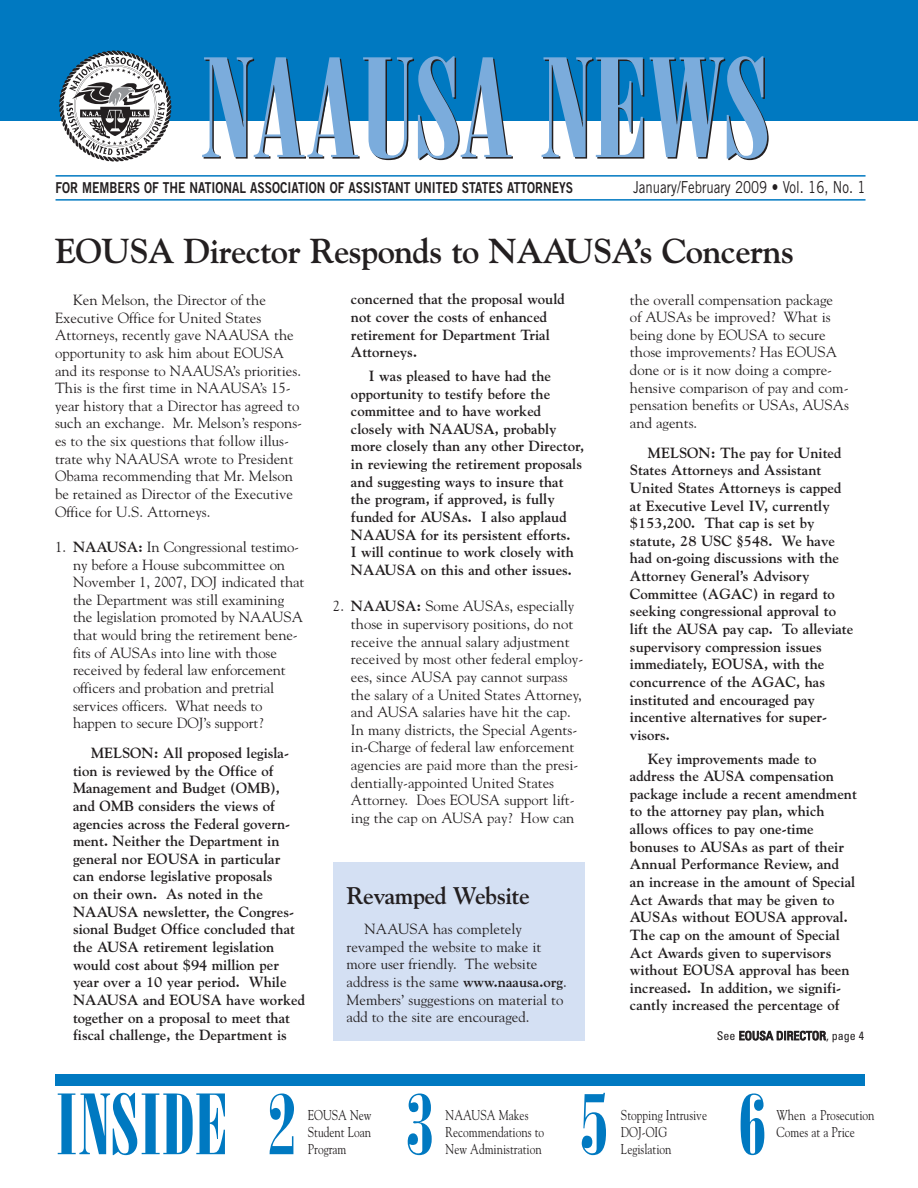
<style>
.page{position:relative;width:918px;height:1188px;background:#fff}
.page>*{position:absolute;margin:0;border:0;box-sizing:border-box;transform-origin:0 0}
.t1{font:138px "Bodoni Poster Compressed";color:#231f20}
.t2{font:84px "Bodoni Poster Compressed";color:#0079c1}
.t3{font:700 34.5px "Goudy";letter-spacing:-.02em;color:#231f20}
.t4{font:700 24px "Goudy";letter-spacing:-.02em;color:#231f20}
.t5{font:16.5px "Trade Gothic";color:#231f20;scale:.8 1}
.t6{font:15px "Trade Gothic Bold Two";color:#231f20;scale:.8 1}
.t7{font:700 14.7px/17.7px "Goudy";color:#231f20}
.t8{font:14.7px/17.7px "Goudy";color:#231f20}
.t9{font:14.25px/17.2px "Goudy";color:#231f20;scale:.8 1}
.t10{font:condensed 12px "Univers";color:#231f20}
.s1{font-weight:700}
</style>
<div class="page">
<div style="left:0;top:0;width:918px;height:121px;background:#0079c1"></div>
<hr style="left:56px;top:199px;width:810px;height:2px;background:#0079c1">
<hr style="left:56px;top:175px;width:810px;height:2px;background:#0079c1">
<div style="left:55px;top:1075px;width:810px;height:11px;background:#0079c1"></div>
<svg style="left:267px;top:78px;width:18px;height:43px"></svg>
<svg style="left:322px;top:79px;width:17px;height:42px"></svg>
<svg style="left:473px;top:79px;width:17px;height:42px"></svg>
<svg style="left:59px;top:50px;width:113px;height:112px"></svg>
<div style="left:333px;top:863px;width:252px;height:178px;background:#d4e0f3"></div>
<h1 class="t1" style="left:202px;top:59px;width:571px">NAAUSA NEWS</h1>
<p class="t6" style="left:56px;top:183px;width:648px">FOR MEMBERS OF THE NATIONAL ASSOCIATION OF ASSISTANT UNITED STATES ATTORNEYS</p>
<p class="t5" style="left:633px;top:181px;width:292px">January/February 2009 • Vol. 16, No. 1</p>
<h3 class="t3" style="left:55px;top:237px;width:741px">EOUSA Director Responds to NAAUSA’s Concerns</h3>
<p class="t8" style="left:55px;top:292px;width:249px;text-indent:18px">Ken Melson, the Director of the Executive Office for United States Attorneys, recently gave NAAUSA the opportunity to ask him about EOUSA and its response to NAAUSA’s priorities.<br>This is the first time in NAAUSA’s 15- year history that a Director has agreed to such an exchange. Mr. Melson’s respons&shy;es to the six questions that follow illus&shy;trate why NAAUSA wrote to President Obama recommending that Mr. Melson be retained as Director of the Executive Office for U.S. Attorneys.</p>
<p class="t8" style="left:73px;top:539px;width:233px;text-indent:-18px">1. <span class="s1">NAAUSA:</span> In Congressional testimo&shy;ny before a House subcommittee on November 1, 2007, DOJ indicated that the Department was still examining the legislation promoted by NAAUSA that would bring the retirement bene&shy;fits of AUSAs into line with those received by federal law enforcement officers and probation and pretrial services officers. What needs to happen to secure DOJ’s support?</p>
<p class="t7" style="left:73px;top:745px;width:234px;text-indent:18px">MELSON: All proposed legisla&shy;tion is reviewed by the Office of<br>Management and Budget (OMB), and OMB considers the views of agencies across the Federal govern&shy;ment. Neither the Department in general nor EOUSA in particular can endorse legislative proposals<br>on their own. As noted in the<br>NAAUSA newsletter, the Congres&shy;sional Budget Office concluded that the AUSA retirement legislation would cost about $94 million per year over a 10 year period. While<br>NAAUSA and EOUSA have worked together on a proposal to meet that fiscal challenge, the Department is</p>
<p class="t7" style="left:351px;top:291px;width:215px">concerned that the proposal would not cover the costs of enhanced retirement for Department Trial<br>Attorneys.</p>
<p class="t7" style="left:351px;top:368px;width:235px;text-indent:18px">I was pleased to have had the opportunity to testify before the committee and to have worked closely with NAAUSA, probably more closely than any other Director, in reviewing the retirement proposals and suggesting ways to insure that the program, if approved, is fully funded for AUSAs. I also applaud NAAUSA for its persistent efforts.<br>I will continue to work closely with NAAUSA on this and other issues.</p>
<p class="t8" style="left:351px;top:599px;width:234px;text-indent:-18px">2. <span class="s1">NAAUSA:</span> Some AUSAs, especially those in supervisory positions, do not receive the annual salary adjustment received by most other federal employ&shy;ees, since AUSA pay cannot surpass the salary of a United States Attorney, and AUSA salaries have hit the cap.<br>In many districts, the Special Agents&shy;in-Charge of federal law enforcement agencies are paid more than the presi&shy;dentially-appointed United States Attorney. Does EOUSA support lift&shy;ing the cap on AUSA pay? How can</p>
<h3 class="t4" style="left:346px;top:886px;width:185px">Revamped Website</h3>
<p class="t8" style="left:346px;top:921px;width:222px;text-indent:18px">NAAUSA has completely revamped the website to make it more user friendly. The website address is the same <span class="s1">www.naausa.org</span>.<br>Members’ suggestions on material to add to the site are encouraged.</p>
<p class="t8" style="left:630px;top:292px;width:221px">the overall compensation package<br>of AUSAs be improved? What is being done by EOUSA to secure those improvements? Has EOUSA done or is it now doing a compre&shy;hensive comparison of pay and com&shy;pensation benefits or USAs, AUSAs and agents.</p>
<p class="t7" style="left:630px;top:445px;width:225px;text-indent:18px">MELSON: The pay for United<br>States Attorneys and Assistant<br>United States Attorneys is capped at Executive Level IV, currently $153,200. That cap is set by statute, 28 USC §548. We have had on-going discussions with the<br>Attorney General’s Advisory<br>Committee (AGAC) in regard to seeking congressional approval to lift the AUSA pay cap. To alleviate supervisory compression issues immediately, EOUSA, with the concurrence of the AGAC, has instituted and encouraged pay incentive alternatives for super&shy;visors.</p>
<p class="t7" style="left:630px;top:751px;width:228px;text-indent:18px">Key improvements made to address the AUSA compensation package include a recent amendment to the attorney pay plan, which allows offices to pay one-time bonuses to AUSAs as part of their<br>Annual Performance Review, and an increase in the amount of Special<br>Act Awards that may be given to<br>AUSAs without EOUSA approval.<br>The cap on the amount of Special<br>Act Awards given to supervisors without EOUSA approval has been increased. In addition, we signifi&shy;cantly increased the percentage of</p>
<p class="t10" style="left:717px;top:1031px;width:149px">See EOUSA DIRECTOR, page 4</p>
<h2 class="t2" style="left:55px;top:1093px;width:243px">INSIDE 2</h2>
<h2 class="t2" style="left:406px;top:1093px;width:29px">3</h2>
<h2 class="t2" style="left:580px;top:1093px;width:29px">5</h2>
<h2 class="t2" style="left:738px;top:1093px;width:29px">6</h2>
<p class="t9" style="left:308px;top:1107px;width:81px;text-align:justify">EOUSA New Student Loan Program</p>
<p class="t9" style="left:446px;top:1107px;width:125px">NAAUSA Makes<br>Recommendations to<br>New Administration</p>
<p class="t9" style="left:621px;top:1107px;width:109px">Stopping Intrusive<br>DOJ-OIG<br>Legislation</p>
<p class="t9" style="left:777px;top:1107px;width:124px">When a Prosecution<br>Comes at a Price</p>
</div>
